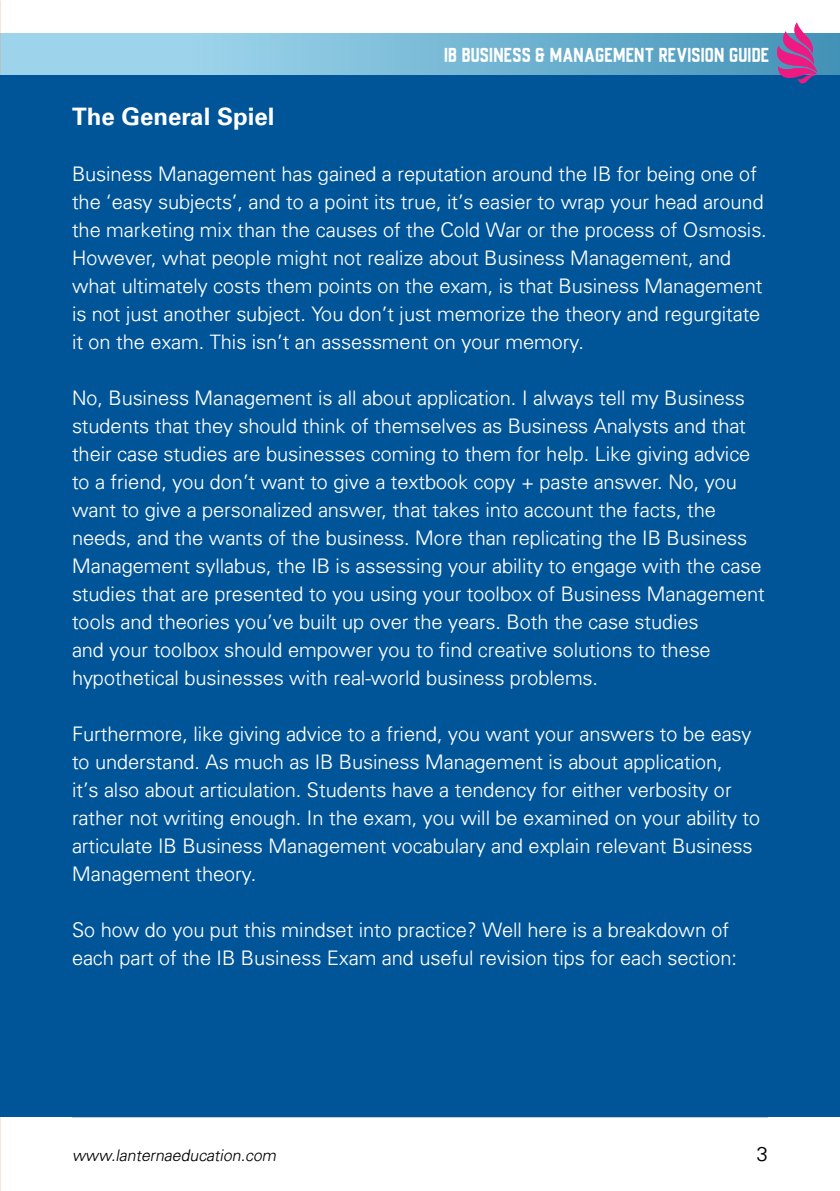
<style>
.page{position:relative;width:840px;height:1191px;background:#fff}
.page>*{position:absolute;margin:0;border:0;box-sizing:border-box;transform-origin:0 0}
.t1{font:700 24px "Univers LT Std";color:#fff}
.t2{font:300 20px/28px "Univers";color:#fff}
.t3{font:300 20px "Univers";color:#000}
.t4{font:18px "Universal Knowledge";color:#fff}
.t5{font:italic 300 16px "Univers";color:#000}
</style>
<div class="page">
<div style="left:0;top:34px;width:840px;height:41px;background:linear-gradient(to right,#acdff4,#4896ba)"></div>
<div style="left:0;top:75px;width:840px;height:1042px;background:#059"></div>
<svg style="left:777px;top:23px;width:39px;height:60px"></svg>
<p class="t4" style="left:444px;top:44px;width:327px">IB BUSINESS &amp; MANAGEMENT REVISION GUIDE</p>
<p class="t1" style="left:72px;top:103px;width:204px">The General Spiel</p>
<p class="t2" style="left:72px;top:160px;width:696px">Business Management has gained a reputation around the IB for being one of the ‘easy subjects’, and to a point its true, it’s easier to wrap your head around the marketing mix than the causes of the Cold War or the process of Osmosis.<br>However, what people might not realize about Business Management, and what ultimately costs them points on the exam, is that Business Management is not just another subject. You don’t just memorize the theory and regurgitate it on the exam. This isn’t an assessment on your memory.</p>
<p class="t2" style="left:72px;top:384px;width:694px">No, Business Management is all about application. I always tell my Business students that they should think of themselves as Business Analysts and that their case studies are businesses coming to them for help. Like giving advice to a friend, you don’t want to give a textbook copy + paste answer. No, you want to give a personalized answer, that takes into account the facts, the needs, and the wants of the business. More than replicating the IB Business Management syllabus, the IB is assessing your ability to engage with the case studies that are presented to you using your toolbox of Business Management tools and theories you’ve built up over the years. Both the case studies<br>and your toolbox should empower you to find creative solutions to these hypothetical businesses with real-world business problems.</p>
<p class="t2" style="left:72px;top:720px;width:689px">Furthermore, like giving advice to a friend, you want your answers to be easy to understand. As much as IB Business Management is about application,<br>it’s also about articulation. Students have a tendency for either verbosity or rather not writing enough. In the exam, you will be examined on your ability to articulate IB Business Management vocabulary and explain relevant Business Management theory.</p>
<p class="t2" style="left:72px;top:916px;width:666px">So how do you put this mindset into practice? Well here is a breakdown of each part of the IB Business Exam and useful revision tips for each section:</p>
<p class="t5" style="left:72px;top:1145px;width:209px">www.lanternaeducation.com</p>
<p class="t3" style="left:756px;top:1141px;width:13px">3</p>
</div>
